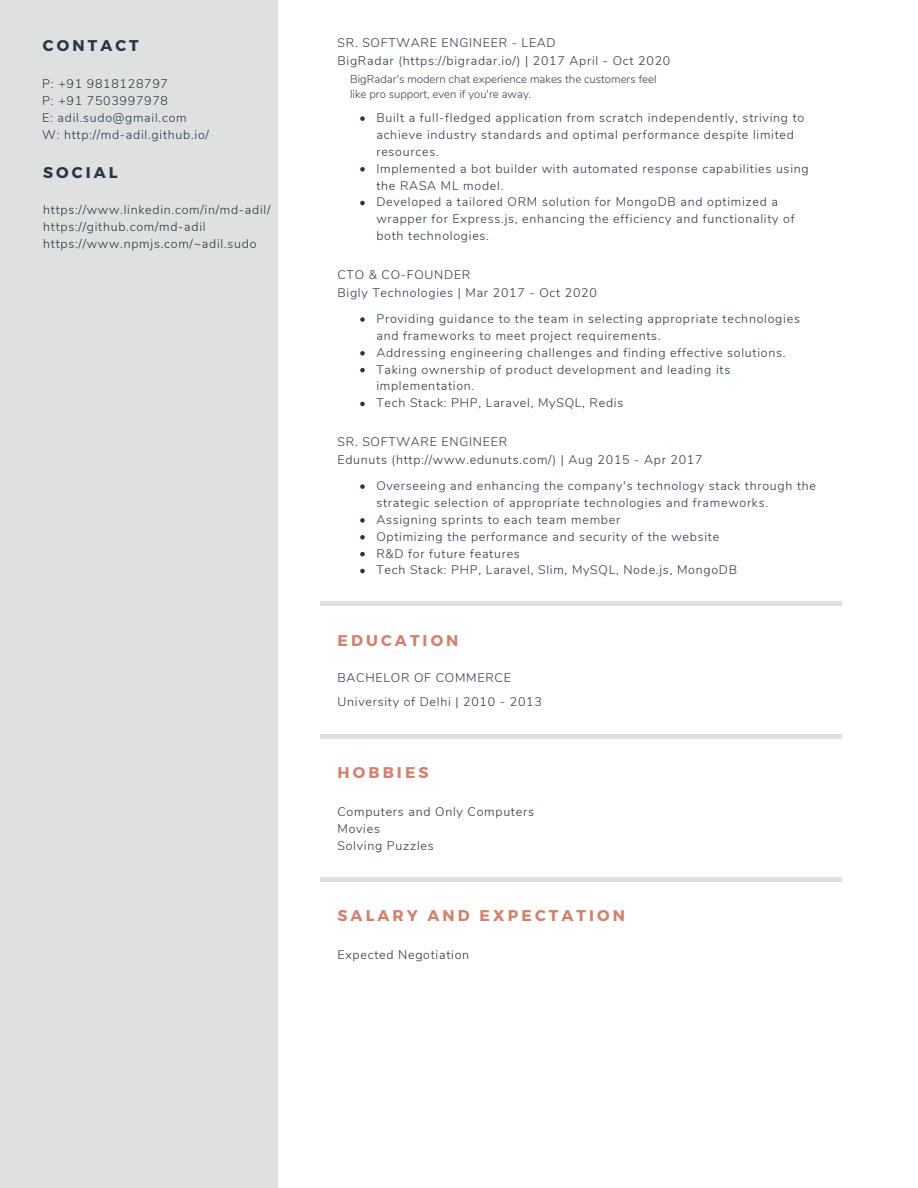
<style>
.page{position:relative;width:918px;height:1188px;background:#fff}
.page>*{position:absolute;margin:0;border:0;box-sizing:border-box;transform-origin:0 0}
.t1{font:700 15.6px "Montserrat";letter-spacing:.2em;color:#d0826f}
.t2{font:700 15.6px "Montserrat";letter-spacing:.2em;color:#263547}
.t3{font:300 12.45px/16.8px "Nunito";letter-spacing:.06em;color:#263547}
.t4{font:300 11.4px/15.1px "Nunito";color:#334252}
</style>
<div class="page">
<div style="left:0;top:0;width:278px;height:1188px;background:#dfe0e0"></div>
<svg style="left:360px;top:484px;width:5px;height:5px"></svg>
<svg style="left:360px;top:518px;width:5px;height:5px"></svg>
<svg style="left:360px;top:535px;width:5px;height:5px"></svg>
<svg style="left:360px;top:552px;width:5px;height:4px"></svg>
<svg style="left:360px;top:569px;width:5px;height:4px"></svg>
<svg style="left:360px;top:317px;width:5px;height:5px"></svg>
<svg style="left:360px;top:351px;width:5px;height:5px"></svg>
<svg style="left:360px;top:368px;width:5px;height:4px"></svg>
<svg style="left:360px;top:402px;width:5px;height:4px"></svg>
<svg style="left:360px;top:116px;width:5px;height:5px"></svg>
<svg style="left:360px;top:167px;width:5px;height:5px"></svg>
<svg style="left:360px;top:201px;width:5px;height:4px"></svg>
<hr style="left:321px;top:734px;width:521px;height:4px;background:#dfe0e0">
<hr style="left:321px;top:602px;width:521px;height:4px;background:#dfe0e0">
<hr style="left:321px;top:877px;width:521px;height:4px;background:#dfe0e0">
<p class="t2" style="left:43px;top:36px;width:97px">CONTACT</p>
<p class="t3" style="left:42px;top:76px;width:127px">P: +91 9818128797</p>
<p class="t3" style="left:42px;top:93px;width:127px">P: +91 7503997978</p>
<p class="t3" style="left:42px;top:109px;width:146px">E: adil.sudo@gmail.com</p>
<p class="t3" style="left:42px;top:126px;width:168px">W: http://md-adil.github.io/</p>
<p class="t2" style="left:43px;top:162px;width:76px">SOCIAL</p>
<p class="t3" style="left:43px;top:202px;width:229px">https://www.linkedin.com/in/md-adil/</p>
<p class="t3" style="left:43px;top:218px;width:164px">https://github.com/md-adil</p>
<p class="t3" style="left:43px;top:235px;width:215px">https://www.npmjs.com/~adil.sudo</p>
<p class="t3" style="left:338px;top:34px;width:220px">SR. SOFTWARE ENGINEER - LEAD</p>
<p class="t3" style="left:338px;top:53px;width:334px">BigRadar (https://bigradar.io/) | 2017 April - Oct 2020</p>
<p class="t4" style="left:350px;top:72px;width:308px">BigRadar's modern chat experience makes the customers feel like pro support, even if you're away.</p>
<p class="t3" style="left:376px;top:110px;width:429px">Built a full-fledged application from scratch independently, striving to achieve industry standards and optimal performance despite limited resources.</p>
<p class="t3" style="left:376px;top:160px;width:434px">Implemented a bot builder with automated response capabilities using the RASA ML model.</p>
<p class="t3" style="left:376px;top:194px;width:420px">Developed a tailored ORM solution for MongoDB and optimized a wrapper for Express.js, enhancing the efficiency and functionality of both technologies.</p>
<p class="t3" style="left:338px;top:266px;width:134px">CTO &amp; CO-FOUNDER</p>
<p class="t3" style="left:338px;top:285px;width:261px">Bigly Technologies | Mar 2017 - Oct 2020</p>
<p class="t3" style="left:376px;top:310px;width:425px">Providing guidance to the team in selecting appropriate technologies and frameworks to meet project requirements.</p>
<p class="t3" style="left:376px;top:344px;width:411px">Addressing engineering challenges and finding effective solutions.</p>
<p class="t3" style="left:376px;top:361px;width:355px">Taking ownership of product development and leading its implementation.</p>
<p class="t3" style="left:376px;top:395px;width:248px">Tech Stack: PHP, Laravel, MySQL, Redis</p>
<p class="t3" style="left:338px;top:433px;width:171px">SR. SOFTWARE ENGINEER</p>
<p class="t3" style="left:338px;top:452px;width:367px">Edunuts (http://www.edunuts.com/) | Aug 2015 - Apr 2017</p>
<p class="t3" style="left:376px;top:478px;width:441px">Overseeing and enhancing the company's technology stack through the strategic selection of appropriate technologies and frameworks.</p>
<p class="t3" style="left:376px;top:511px;width:245px">Assigning sprints to each team member</p>
<p class="t3" style="left:376px;top:528px;width:344px">Optimizing the performance and security of the website</p>
<p class="t3" style="left:376px;top:545px;width:145px">R&amp;D for future features</p>
<p class="t3" style="left:376px;top:562px;width:362px">Tech Stack: PHP, Laravel, Slim, MySQL, Node.js, MongoDB</p>
<p class="t1" style="left:338px;top:630px;width:123px">EDUCATION</p>
<p class="t3" style="left:338px;top:670px;width:175px">BACHELOR OF COMMERCE</p>
<p class="t3" style="left:338px;top:694px;width:206px">University of Delhi | 2010 - 2013</p>
<p class="t1" style="left:338px;top:762px;width:93px">HOBBIES</p>
<p class="t3" style="left:338px;top:803px;width:198px">Computers and Only Computers</p>
<p class="t3" style="left:338px;top:820px;width:44px">Movies</p>
<p class="t3" style="left:338px;top:837px;width:98px">Solving Puzzles</p>
<p class="t1" style="left:338px;top:905px;width:289px">SALARY AND EXPECTATION</p>
<p class="t3" style="left:338px;top:946px;width:133px">Expected Negotiation</p>
</div>
